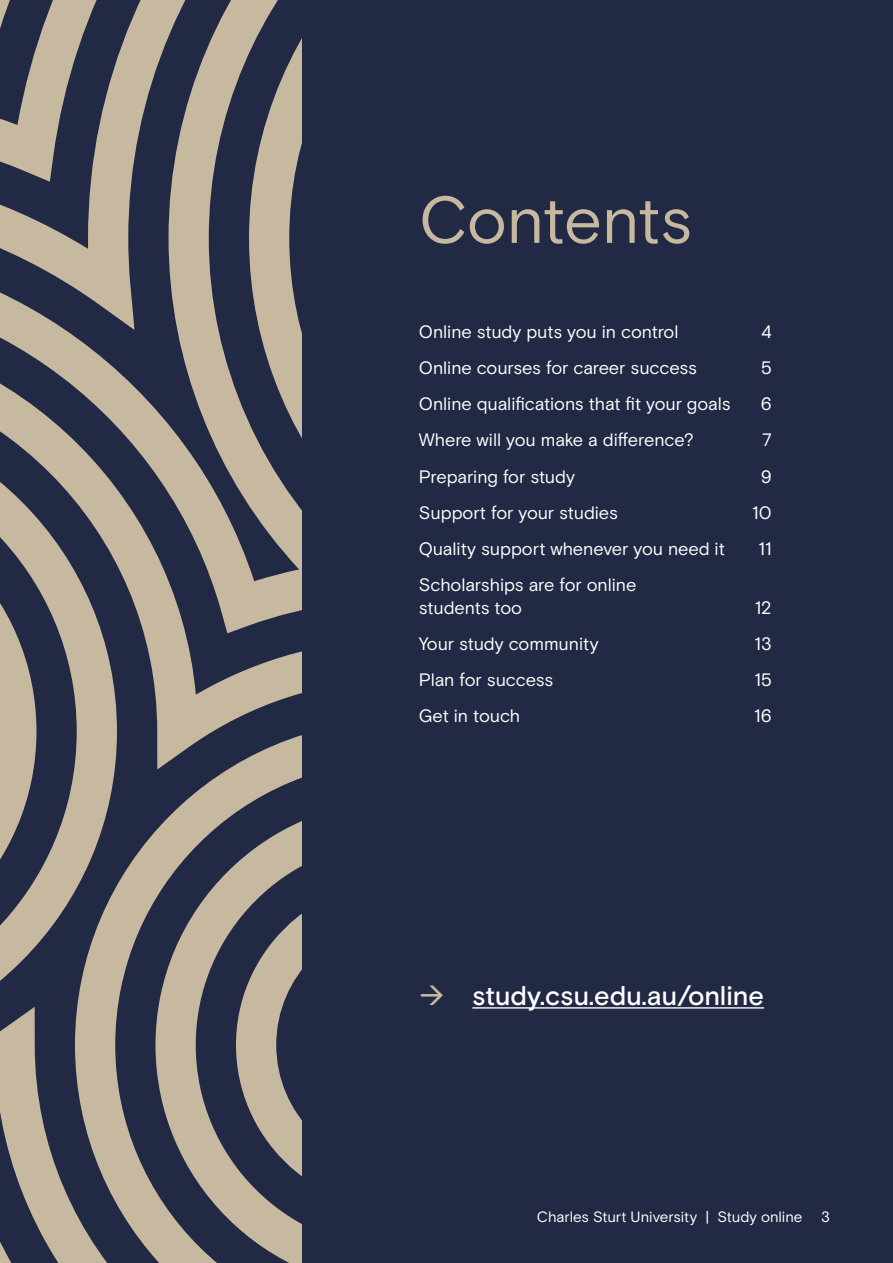
<style>
.page{position:relative;width:893px;height:1263px;background:#222944}
.page>*{position:absolute;margin:0;border:0;box-sizing:border-box;transform-origin:0 0}
.t1{font:66px "Basis Grotesque";letter-spacing:-.015em;color:#c7b8a0}
.t2{font:500 27px "Basis Grotesque";letter-spacing:-.005em;color:#fff}
.t3{font:18px/22.5px "Basis Grotesque";letter-spacing:-.005em;color:#fff}
.t4{font:15px "Basis Grotesque";color:#fff}
.s1{color:#c7b8a0}
</style>
<div class="page">
<svg style="left:0;top:0;width:249px;height:326px"></svg>
<svg style="left:249px;top:0;width:53px;height:326px"></svg>
<svg style="left:0;top:326px;width:302px;height:937px;fill:#c7b8a0"></svg>
<svg style="left:75px;top:720px;width:227px;height:543px"></svg>
<svg style="left:0;top:406px;width:117px;height:650px;fill:#c5b69f"></svg>
<svg style="left:155px;top:800px;width:147px;height:463px;fill:#c7b8a0"></svg>
<svg style="left:236px;top:881px;width:66px;height:328px"></svg>
<hr style="left:472px;top:1007px;width:292px;height:1px;background:#fff">
<h1 class="t1" style="left:419px;top:181px;width:275px">Contents</h1>
<p class="t3" style="left:419px;top:320px;width:261px">Online study puts you in control</p>
<p class="t3" style="left:761px;top:320px;width:12px">4</p>
<p class="t3" style="left:419px;top:356px;width:280px">Online courses for career success</p>
<p class="t3" style="left:761px;top:356px;width:12px">5</p>
<p class="t3" style="left:419px;top:392px;width:313px">Online qualifications that fit your goals</p>
<p class="t3" style="left:761px;top:392px;width:12px">6</p>
<p class="t3" style="left:419px;top:429px;width:276px">Where will you make a difference?</p>
<p class="t3" style="left:762px;top:429px;width:11px">7</p>
<p class="t3" style="left:419px;top:465px;width:158px">Preparing for study</p>
<p class="t3" style="left:761px;top:465px;width:12px">9</p>
<p class="t3" style="left:419px;top:501px;width:200px">Support for your studies</p>
<p class="t3" style="left:752px;top:501px;width:21px">10</p>
<p class="t3" style="left:419px;top:537px;width:308px">Quality support whenever you need it</p>
<p class="t3" style="left:759px;top:537px;width:15px">11</p>
<p class="t3" style="left:419px;top:573px;width:219px">Scholarships are for online students too</p>
<p class="t3" style="left:755px;top:596px;width:19px">12</p>
<p class="t3" style="left:419px;top:632px;width:181px">Your study community</p>
<p class="t3" style="left:755px;top:632px;width:19px">13</p>
<p class="t3" style="left:419px;top:668px;width:136px">Plan for success</p>
<p class="t3" style="left:754px;top:668px;width:19px">15</p>
<p class="t3" style="left:419px;top:705px;width:103px">Get in touch</p>
<p class="t3" style="left:754px;top:705px;width:19px">16</p>
<h2 class="t2" style="left:419px;top:980px;width:347px"><span class="s1">→</span> study.csu.edu.au/online</h2>
<p class="t4" style="left:537px;top:1208px;width:294px">Charles Sturt University | Study online 3</p>
</div>
